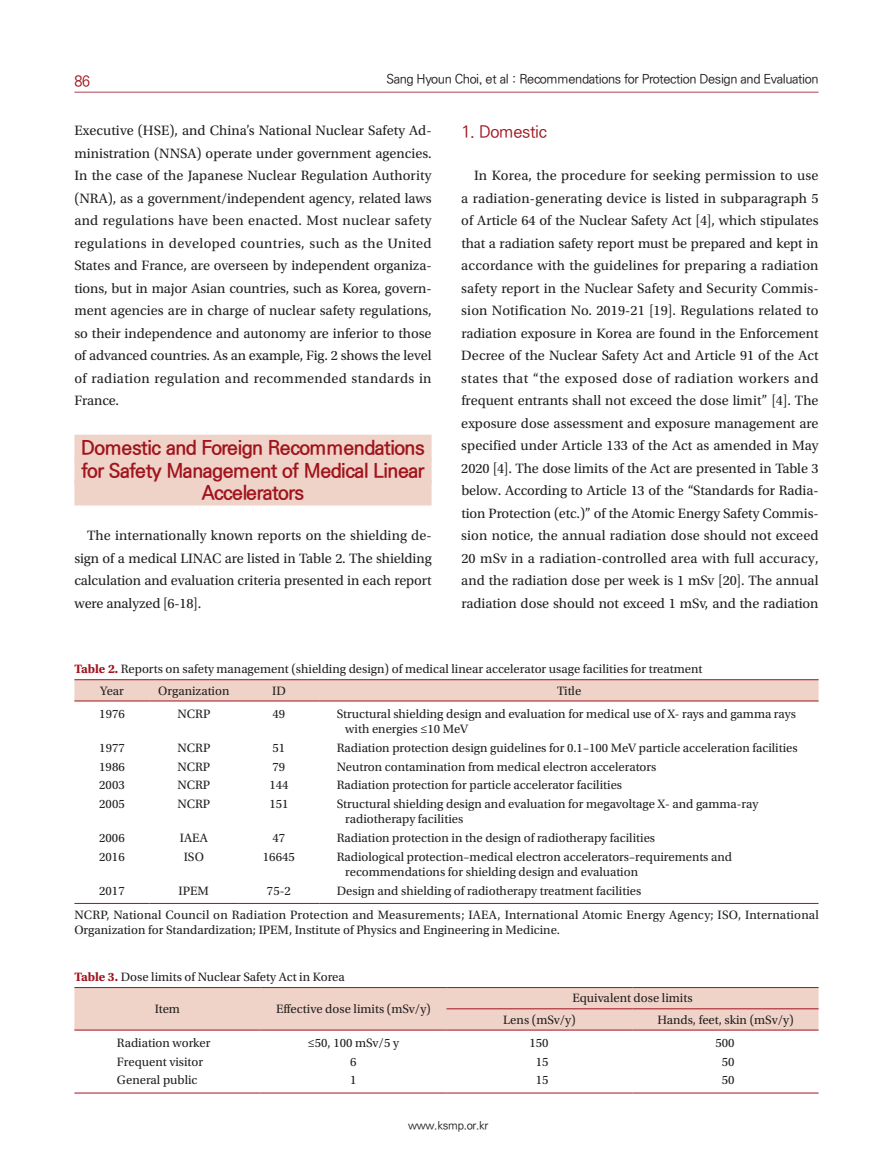
<style>
.page{position:relative;width:893px;height:1170px;background:#fff}
.page>*{position:absolute;margin:0;border:0;box-sizing:border-box;transform-origin:0 0}
.t1{font:19.5px/22.5px "Ko Pub Dotum PB";letter-spacing:-.025em;color:#a1131d;text-align:center}
.t2{font:16.5px "Ko Pub Dotum PM";letter-spacing:-.025em;color:#a1131d}
.t3{font:15px "Ko Pub Dotum PM";color:#a1131d;scale:.95 1}
.t4{font:14.25px/22.5px "Utopia Std";letter-spacing:-.005em;color:#231f20;text-align:justify}
.t5{font:12.75px/15.3px "Utopia Std";color:#231f20}
.t6{font:12.75px "Ko Pub Dotum PM";letter-spacing:-.03em;color:#231f20}
.t7{font:11.25px "Ko Pub Dotum PM";letter-spacing:-.03em;color:#231f20}
.s1{font-weight:700;color:#a1131d}
</style>
<div class="page">
<hr style="left:74px;top:92px;width:745px;height:1px;background:#ad4353">
<div style="left:74px;top:434px;width:358px;height:26px;background:#efd3c8"></div>
<div style="left:74px;top:457px;width:358px;height:26px;background:#efd3c8"></div>
<div style="left:74px;top:479px;width:358px;height:26px;background:#efd3c8"></div>
<div style="left:74px;top:680px;width:745px;height:20px;background:#efd3c8"></div>
<hr style="left:74px;top:679px;width:76px;height:1px;background:#a1131d">
<hr style="left:150px;top:679px;width:88px;height:1px;background:#a1131d">
<hr style="left:238px;top:679px;width:82px;height:1px;background:#a1131d">
<hr style="left:320px;top:679px;width:499px;height:1px;background:#a1131d">
<hr style="left:74px;top:700px;width:76px;height:1px;background:#a1131d">
<hr style="left:150px;top:700px;width:88px;height:1px;background:#a1131d">
<hr style="left:238px;top:700px;width:82px;height:1px;background:#a1131d">
<hr style="left:320px;top:700px;width:499px;height:1px;background:#a1131d">
<hr style="left:74px;top:903px;width:76px;height:1px;background:#a1131d">
<hr style="left:150px;top:903px;width:88px;height:1px;background:#a1131d">
<hr style="left:238px;top:903px;width:82px;height:1px;background:#a1131d">
<hr style="left:320px;top:903px;width:499px;height:1px;background:#a1131d">
<div style="left:74px;top:988px;width:745px;height:41px;background:#efd3c8"></div>
<hr style="left:446px;top:1008px;width:186px;height:1px;background:#a1131d">
<hr style="left:632px;top:1008px;width:187px;height:1px;background:#a1131d">
<hr style="left:74px;top:987px;width:186px;height:1px;background:#a1131d">
<hr style="left:260px;top:987px;width:186px;height:1px;background:#a1131d">
<hr style="left:446px;top:987px;width:186px;height:1px;background:#a1131d">
<hr style="left:632px;top:987px;width:187px;height:1px;background:#a1131d">
<hr style="left:74px;top:1029px;width:186px;height:1px;background:#a1131d">
<hr style="left:260px;top:1029px;width:186px;height:1px;background:#a1131d">
<hr style="left:446px;top:1029px;width:186px;height:1px;background:#a1131d">
<hr style="left:632px;top:1029px;width:187px;height:1px;background:#a1131d">
<hr style="left:74px;top:1092px;width:186px;height:1px;background:#a1131d">
<hr style="left:260px;top:1092px;width:186px;height:1px;background:#a1131d">
<hr style="left:446px;top:1092px;width:186px;height:1px;background:#a1131d">
<hr style="left:632px;top:1092px;width:187px;height:1px;background:#a1131d">
<p class="t3" style="left:74px;top:74px;width:18px">86</p>
<p class="t6" style="left:386px;top:73px;width:434px">Sang Hyoun Choi, et al：Recommendations for Protection Design and Evaluation</p>
<p class="t4" style="left:74px;top:119px;width:359px">Executive (HSE), and China’s National Nuclear Safety Ad&shy;ministration (NNSA) operate under government agencies.<br>In the case of the Japanese Nuclear Regulation Authority (NRA), as a government/independent agency, related laws and regulations have been enacted. Most nuclear safety regulations in developed countries, such as the United States and France, are overseen by independent organiza&shy;tions, but in major Asian countries, such as Korea, govern&shy;ment agencies are in charge of nuclear safety regulations, so their independence and autonomy are inferior to those of advanced countries. As an example, Fig. 2 shows the level of radiation regulation and recommended standards in France.</p>
<h1 class="t1" style="left:81px;top:437px;width:345px">Domestic and Foreign Recommendations for Safety Management of Medical Linear<br>Accelerators</h1>
<p class="t4" style="left:74px;top:524px;width:359px;text-indent:13px">The internationally known reports on the shielding de&shy;sign of a medical LINAC are listed in Table 2. The shielding calculation and evaluation criteria presented in each report were analyzed [6-18].</p>
<p class="t2" style="left:461px;top:123px;width:87px">1. Domestic</p>
<p class="t4" style="left:461px;top:164px;width:359px;text-indent:13px">In Korea, the procedure for seeking permission to use a radiation-generating device is listed in subparagraph 5 of Article 64 of the Nuclear Safety Act [4], which stipulates that a radiation safety report must be prepared and kept in accordance with the guidelines for preparing a radiation safety report in the Nuclear Safety and Security Commis&shy;sion Notification No. 2019-21 [19]. Regulations related to radiation exposure in Korea are found in the Enforcement Decree of the Nuclear Safety Act and Article 91 of the Act states that “the exposed dose of radiation workers and frequent entrants shall not exceed the dose limit” [4]. The exposure dose assessment and exposure management are specified under Article 133 of the Act as amended in May 2020 [4]. The dose limits of the Act are presented in Table 3 below. According to Article 13 of the “Standards for Radia&shy;tion Protection (etc.)” of the Atomic Energy Safety Commis&shy;sion notice, the annual radiation dose should not exceed 20 mSv in a radiation-controlled area with full accuracy, and the radiation dose per week is 1 mSv [20]. The annual radiation dose should not exceed 1 mSv, and the radiation</p>
<p class="t5" style="left:100px;top:658px;width:604px;line-height:21.6px;text-indent:-26px"><span class="s1">Table 2.</span> Reports on safety management (shielding design) of medical linear accelerator usage facilities for treatment<br>Year</p>
<p class="t5" style="left:158px;top:683px;width:73px">Organization</p>
<p class="t5" style="left:272px;top:683px;width:15px">ID</p>
<p class="t5" style="left:557px;top:683px;width:26px">Title</p>
<p class="t5" style="left:99px;top:706px;width:27px">1976</p>
<p class="t5" style="left:177px;top:706px;width:34px">NCRP</p>
<p class="t5" style="left:273px;top:706px;width:14px">49</p>
<p class="t5" style="left:345px;top:706px;width:452px;text-indent:-9px">Structural shielding design and evaluation for medical use of X- rays and gamma rays with energies ≤10 MeV</p>
<p class="t5" style="left:99px;top:740px;width:27px">1977</p>
<p class="t5" style="left:177px;top:740px;width:34px">NCRP</p>
<p class="t5" style="left:273px;top:740px;width:14px">51</p>
<p class="t5" style="left:337px;top:740px;width:462px">Radiation protection design guidelines for 0.1–100 MeV particle acceleration facilities</p>
<p class="t5" style="left:99px;top:759px;width:27px">1986</p>
<p class="t5" style="left:177px;top:759px;width:34px">NCRP</p>
<p class="t5" style="left:273px;top:759px;width:14px">79</p>
<p class="t5" style="left:337px;top:759px;width:321px">Neutron contamination from medical electron accelerators</p>
<p class="t5" style="left:99px;top:777px;width:27px">2003</p>
<p class="t5" style="left:177px;top:777px;width:34px">NCRP</p>
<p class="t5" style="left:269px;top:777px;width:21px">144</p>
<p class="t5" style="left:337px;top:777px;width:287px">Radiation protection for particle accelerator facilities</p>
<p class="t5" style="left:99px;top:796px;width:27px">2005</p>
<p class="t5" style="left:177px;top:796px;width:34px">NCRP</p>
<p class="t5" style="left:269px;top:796px;width:21px">151</p>
<p class="t5" style="left:345px;top:796px;width:415px;text-indent:-9px">Structural shielding design and evaluation for megavoltage X- and gamma-ray radiotherapy facilities</p>
<p class="t5" style="left:99px;top:830px;width:27px">2006</p>
<p class="t5" style="left:180px;top:830px;width:30px">IAEA</p>
<p class="t5" style="left:272px;top:830px;width:14px">47</p>
<p class="t5" style="left:337px;top:830px;width:320px">Radiation protection in the design of radiotherapy facilities</p>
<p class="t5" style="left:99px;top:849px;width:27px">2016</p>
<p class="t5" style="left:184px;top:849px;width:22px">ISO</p>
<p class="t5" style="left:263px;top:849px;width:33px">16645</p>
<p class="t5" style="left:345px;top:849px;width:388px;text-indent:-9px">Radiological protection–medical electron accelerators–requirements and recommendations for shielding design and evaluation</p>
<p class="t5" style="left:99px;top:883px;width:27px">2017</p>
<p class="t5" style="left:179px;top:883px;width:32px">IPEM</p>
<p class="t5" style="left:267px;top:883px;width:25px">75-2</p>
<p class="t5" style="left:74px;top:879px;width:746px;line-height:23.7px;text-indent:262px">Design and shielding of radiotherapy treatment facilities<br>NCRP, National Council on Radiation Protection and Measurements; IAEA, International Atomic Energy Agency; ISO, International</p>
<p class="t5" style="left:74px;top:922px;width:487px">Organization for Standardization; IPEM, Institute of Physics and Engineering in Medicine.</p>
<p class="t5" style="left:74px;top:969px;width:272px"><span class="s1">Table 3.</span> Dose limits of Nuclear Safety Act in Korea</p>
<p class="t5" style="left:155px;top:1001px;width:27px">Item</p>
<p class="t5" style="left:276px;top:1001px;width:156px">Effective dose limits (mSv/y)</p>
<p class="t5" style="left:503px;top:987px;width:191px;line-height:21.3px;text-indent:69px">Equivalent dose limits<br>Lens (mSv/y)</p>
<p class="t5" style="left:657px;top:1011px;width:138px">Hands, feet, skin (mSv/y)</p>
<p class="t5" style="left:117px;top:1035px;width:95px">Radiation worker</p>
<p class="t5" style="left:308px;top:1035px;width:93px">≤50, 100 mSv/5 y</p>
<p class="t5" style="left:529px;top:1035px;width:21px">150</p>
<p class="t5" style="left:715px;top:1035px;width:21px">500</p>
<p class="t5" style="left:117px;top:1054px;width:88px">Frequent visitor</p>
<p class="t5" style="left:350px;top:1054px;width:8px">6</p>
<p class="t5" style="left:536px;top:1054px;width:14px">15</p>
<p class="t5" style="left:722px;top:1054px;width:14px">50</p>
<p class="t5" style="left:117px;top:1072px;width:82px">General public</p>
<p class="t5" style="left:350px;top:1072px;width:8px">1</p>
<p class="t5" style="left:536px;top:1072px;width:14px">15</p>
<p class="t5" style="left:722px;top:1072px;width:14px">50</p>
<p class="t7" style="left:408px;top:1120px;width:82px">www.ksmp.or.kr</p>
</div>
